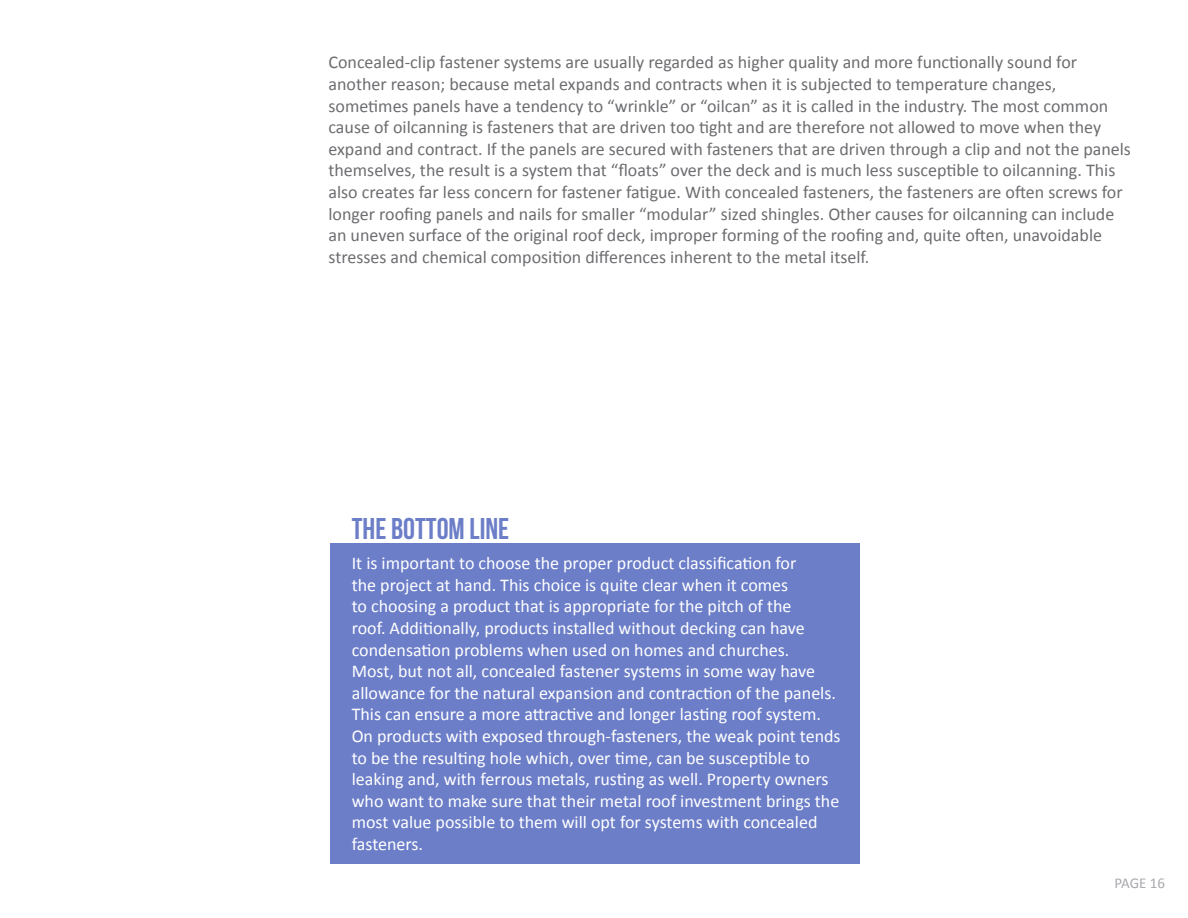
<style>
.page{position:relative;width:1188px;height:918px;background:#fff}
.page>*{position:absolute;margin:0;border:0;box-sizing:border-box;transform-origin:0 0}
.t1{font:30px "Bebas Neue";color:#6c7ec8}
.t2{font:18px/21.6px "Calibri";color:#6c6d70}
.t3{font:18px/21.6px "Calibri";color:#fff}
.t4{font:15px "Calibri";letter-spacing:-.005em;color:#a8a9ad}
</style>
<div class="page">
<div style="left:330px;top:544px;width:530px;height:320px;background:#6c7ec8"></div>
<p class="t2" style="left:328px;top:52px;width:804px">Concealed-clip fastener systems are usually regarded as higher quality and more functionally sound for another reason; because metal expands and contracts when it is subjected to temperature changes, sometimes panels have a tendency to “wrinkle” or “oilcan” as it is called in the industry. The most common cause of oilcanning is fasteners that are driven too tight and are therefore not allowed to move when they expand and contract. If the panels are secured with fasteners that are driven through a clip and not the panels themselves, the result is a system that “floats” over the deck and is much less susceptible to oilcanning. This also creates far less concern for fastener fatigue. With concealed fasteners, the fasteners are often screws for longer roofing panels and nails for smaller “modular” sized shingles. Other causes for oilcanning can include an uneven surface of the original roof deck, improper forming of the roofing and, quite often, unavoidable stresses and chemical composition differences inherent to the metal itself.</p>
<p class="t1" style="left:352px;top:512px;width:159px">THE BOTTOM LINE</p>
<p class="t3" style="left:352px;top:552px;width:490px">It is important to choose the proper product classification for<br>the project at hand. This choice is quite clear when it comes<br>to choosing a product that is appropriate for the pitch of the<br>roof. Additionally, products installed without decking can have condensation problems when used on homes and churches.<br>Most, but not all, concealed fastener systems in some way have allowance for the natural expansion and contraction of the panels.<br>This can ensure a more attractive and longer lasting roof system.<br>On products with exposed through-fasteners, the weak point tends to be the resulting hole which, over time, can be susceptible to leaking and, with ferrous metals, rusting as well. Property owners who want to make sure that their metal roof investment brings the most value possible to them will opt for systems with concealed fasteners.</p>
<p class="t4" style="left:1114px;top:873px;width:52px">PAGE 16</p>
</div>
